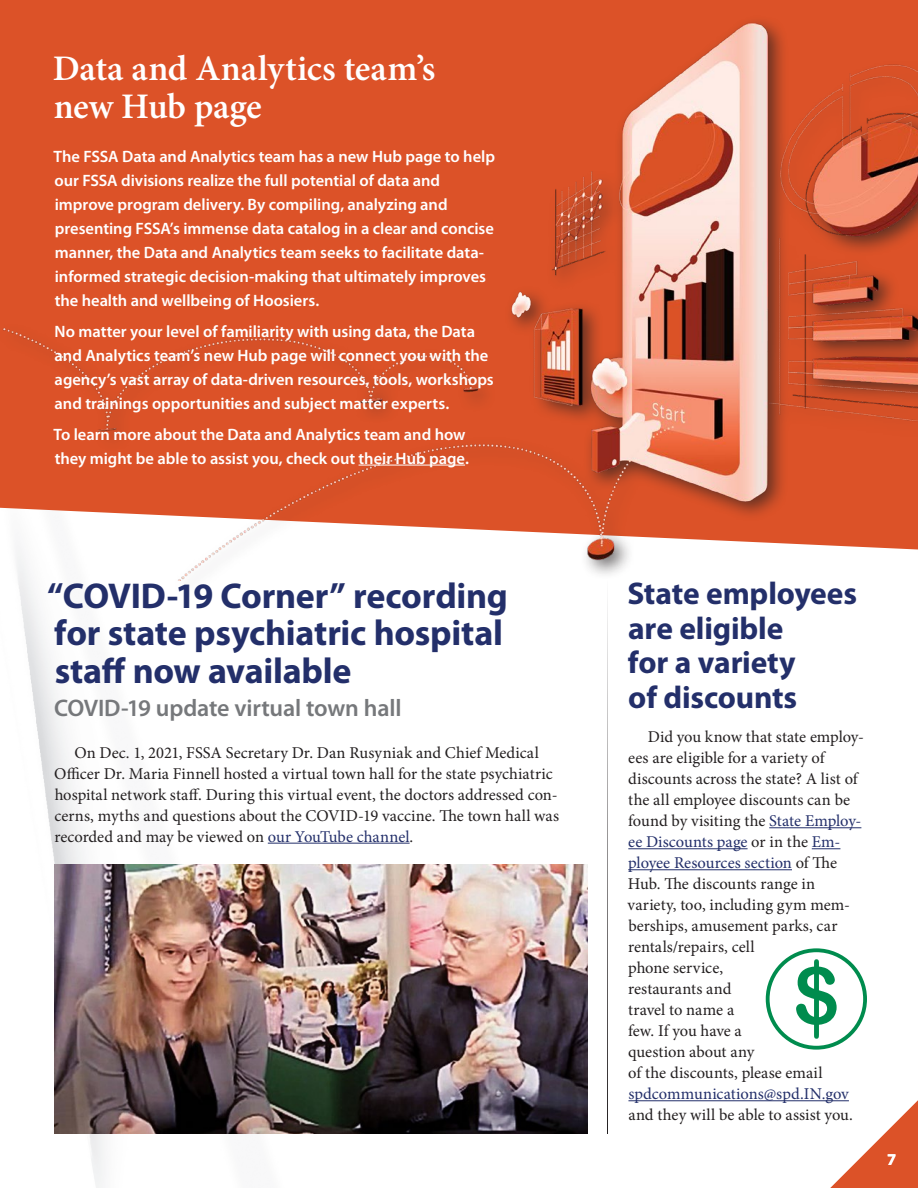
<style>
.page{position:relative;width:918px;height:1188px;background:#fff}
.page>*{position:absolute;margin:0;border:0;box-sizing:border-box;transform-origin:0 0}
.t1{font:700 36px/37.5px "Myriad Pro";letter-spacing:-.01em;color:#232f6a}
.H1-v2{font:600 36px/37.5px "Minion Pro";letter-spacing:-.005em;color:#fff}
.t2{font:700 31.5px/34.5px "Myriad Pro";letter-spacing:-.005em;color:#232f6a}
.H2_subhead{font:600 24px "Myriad Pro";letter-spacing:-.01em;color:#76787b}
.t3{font:16.5px/21px "Minion Pro";color:#231f20}
.Paragraph_Style_4{font:600 16.5px/24px "Myriad Pro";letter-spacing:-.005em;color:#fff}
.t4{font:700 16.5px "Myriad Pro";color:#fff}
.s1{color:#232f6a}
</style>
<div class="page">
<img style="left:21px;top:600px;width:289px;height:588px">
<div style="left:0;top:0;width:918px;height:15px;background:#dc5228"></div>
<div style="left:0;top:15px;width:918px;height:585px;background:#231f20;opacity:.66"></div>
<img style="left:0;top:20px;width:918px;height:560px">
<hr style="left:607px;top:580px;width:1px;height:554px;background:#231f20">
<hr style="left:359px;top:465px;width:106px;height:1px;background:#fff">
<hr style="left:769px;top:827px;width:92px;height:1px;background:#232f6a">
<hr style="left:628px;top:848px;width:120px;height:1px;background:#232f6a">
<svg style="left:812px;top:848px;width:28px;height:1px"></svg>
<hr style="left:628px;top:869px;width:164px;height:1px;background:#232f6a">
<hr style="left:628px;top:1100px;width:221px;height:1px;background:#232f6a">
<hr style="left:268px;top:843px;width:142px;height:1px;background:#232f6a">
<svg style="left:817px;top:1100px;width:101px;height:88px"></svg>
<img style="left:54px;top:864px;width:533px;height:270px">
<svg style="left:766px;top:948px;width:101px;height:102px"></svg>
<h1 class="H1-v2" style="left:53px;top:50px;width:384px">Data and Analytics team’s new Hub page</h1>
<p class="Paragraph_Style_4" style="left:54px;top:144px;width:443px">The FSSA Data and Analytics team has a new Hub page to help our FSSA divisions realize the full potential of data and improve program delivery. By compiling, analyzing and presenting FSSA’s immense data catalog in a clear and concise manner, the Data and Analytics team seeks to facilitate data&shy;informed strategic decision-making that ultimately improves the health and wellbeing of Hoosiers.</p>
<p class="Paragraph_Style_4" style="left:55px;top:319px;width:441px">No matter your level of familiarity with using data, the Data and Analytics team’s new Hub page will connect you with the agency’s vast array of data-driven resources, tools, workshops and trainings opportunities and subject matter experts.</p>
<p class="Paragraph_Style_4" style="left:54px;top:422px;width:417px">To learn more about the Data and Analytics team and how they might be able to assist you, check out their Hub page.</p>
<h1 class="t1" style="left:47px;top:575px;width:462px">“COVID-19 Corner” recording for state psychiatric hospital staff now available</h1>
<h2 class="H2_subhead" style="left:54px;top:693px;width:349px">COVID-19 update virtual town hall</h2>
<p class="t3" style="left:54px;top:742px;width:506px;text-indent:20px">On Dec. 1, 2021, FSSA Secretary Dr. Dan Rusyniak and Chief Medical Officer Dr. Maria Finnell hosted a virtual town hall for the state psychiatric hospital network staff. During this virtual event, the doctors addressed con&shy;cerns, myths and questions about the COVID-19 vaccine. The town hall was recorded and may be viewed on <span class="s1">our YouTube channel</span>.</p>
<h1 class="t2" style="left:627px;top:575px;width:231px">State employees are eligible<br>for a variety<br>of discounts</h1>
<p class="t3" style="left:628px;top:726px;width:238px;text-indent:20px">Did you know that state employ&shy;ees are eligible for a variety of discounts across the state? A list of the all employee discounts can be found by visiting the <span class="s1">State Employ&shy;ee Discounts page</span> or in the <span class="s1">Em&shy;ployee Resources section</span> of The<br>Hub. The discounts range in variety, too, including gym mem&shy;berships, amusement parks, car rentals/repairs, cell<br>phone service,<br>restaurants and<br>travel to name a<br>few. If you have a<br>question about any<br>of the discounts, please email <span class="s1">spdcommunications@spd.IN.gov </span>and they will be able to assist you.</p>
<p class="t4" style="left:887px;top:1149px;width:11px">7</p>
</div>
